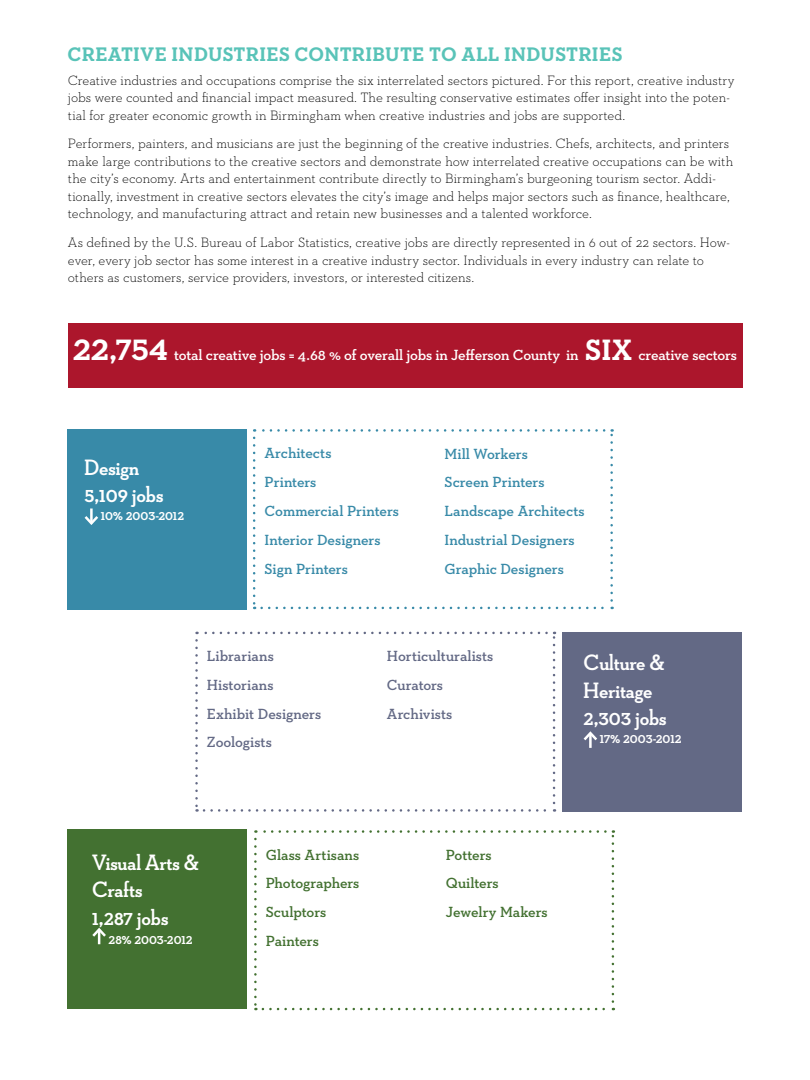
<style>
.page{position:relative;width:810px;height:1080px;background:#fff}
.page>*{position:absolute;margin:0;border:0;box-sizing:border-box;transform-origin:0 0}
.t1{font:700 22.62px/27.2px "Neutraface Slab Display";color:#fff}
.t2{font:700 20px "Neutraface Slab Text";letter-spacing:.015em;color:#59c3b8}
.t3{font:600 15px/28.8px "Neutraface Slab Text";letter-spacing:-.005em;color:#388aa8}
.t4{font:600 15px/28.8px "Neutraface Slab Text";color:#636985}
.t5{font:600 15px "Neutraface Slab Text";letter-spacing:-.015em;color:#fff}
.t6{font:600 15px/28.8px "Neutraface Slab Text";letter-spacing:-.005em;color:#437131}
.t7{font:700 15px "Neutraface Slab Display";color:#fff}
.t8{font:300 13.75px/17.5px "Neutraface Slab Text";letter-spacing:-.005em;color:#000}
.s1{font-weight:700;font-size:30px}
</style>
<div class="page">
<div style="left:68px;top:323px;width:674px;height:64px;background:#ac162c"></div>
<div style="left:67px;top:829px;width:180px;height:180px;background:#437131"></div>
<div style="left:68px;top:429px;width:180px;height:180px;background:#388aa8"></div>
<hr style="left:90px;top:509px;width:3px;height:14px;background:#fff">
<svg style="left:84px;top:513px;width:14px;height:12px"></svg>
<svg style="left:92px;top:927px;width:14px;height:17px"></svg>
<div style="left:562px;top:632px;width:180px;height:180px;background:#636985"></div>
<hr style="left:589px;top:733px;width:3px;height:15px;background:#fff">
<svg style="left:583px;top:731px;width:14px;height:12px"></svg>
<svg style="left:253px;top:438px;width:2px;height:171px"></svg>
<svg style="left:262px;top:607px;width:351px;height:2px"></svg>
<svg style="left:610px;top:429px;width:3px;height:172px"></svg>
<svg style="left:254px;top:429px;width:350px;height:3px"></svg>
<svg style="left:254px;top:839px;width:3px;height:171px"></svg>
<svg style="left:263px;top:1008px;width:351px;height:2px"></svg>
<svg style="left:612px;top:830px;width:2px;height:172px"></svg>
<svg style="left:255px;top:830px;width:350px;height:3px"></svg>
<svg style="left:195px;top:640px;width:3px;height:172px"></svg>
<svg style="left:204px;top:809px;width:351px;height:3px"></svg>
<svg style="left:553px;top:632px;width:2px;height:171px"></svg>
<svg style="left:197px;top:632px;width:350px;height:2px"></svg>
<h2 class="t2" style="left:68px;top:41px;width:556px">CREATIVE INDUSTRIES CONTRIBUTE TO ALL INDUSTRIES</h2>
<p class="t8" style="left:68px;top:71px;width:668px">Creative industries and occupations comprise the six interrelated sectors pictured. For this report, creative industry jobs were counted and financial impact measured. The resulting conservative estimates offer insight into the poten&shy;tial for greater economic growth in Birmingham when creative industries and jobs are supported.</p>
<p class="t8" style="left:68px;top:135px;width:667px">Performers, painters, and musicians are just the beginning of the creative industries. Chefs, architects, and printers make large contributions to the creative sectors and demonstrate how interrelated creative occupations can be with the city’s economy. Arts and entertainment contribute directly to Birmingham’s burgeoning tourism sector. Addi&shy;tionally, investment in creative sectors elevates the city’s image and helps major sectors such as finance, healthcare, technology, and manufacturing attract and retain new businesses and a talented workforce.</p>
<p class="t8" style="left:68px;top:234px;width:664px">As defined by the U.S. Bureau of Labor Statistics, creative jobs are directly represented in 6 out of 22 sectors. How&shy;ever, every job sector has some interest in a creative industry sector. Individuals in every industry can relate to others as customers, service providers, investors, or interested citizens.</p>
<p class="t5" style="left:73px;top:345px;width:665px"><span class="s1">22,754</span> total creative jobs = 4.68 % of overall jobs in Jefferson County in <span class="s1">SIX</span> creative sectors</p>
<h1 class="t1" style="left:85px;top:454px;width:80px">Design<br>5,109 jobs</h1>
<p class="t7" style="left:101px;top:507px;width:85px">10% 2003-2012</p>
<p class="t3" style="left:265px;top:439px;width:136px">Architects<br>Printers<br>Commercial Printers<br>Interior Designers<br>Sign Printers</p>
<p class="t3" style="left:445px;top:439px;width:142px">Mill Workers<br>Screen Printers<br>Landscape Architects<br>Industrial Designers<br>Graphic Designers</p>
<p class="t4" style="left:207px;top:641px;width:116px">Librarians<br>Historians<br>Exhibit Designers<br>Zoologists</p>
<p class="t4" style="left:387px;top:641px;width:108px">Horticulturalists<br>Curators<br>Archivists</p>
<h1 class="t1" style="left:584px;top:649px;width:85px">Culture &amp;<br>Heritage<br>2,303 jobs</h1>
<p class="t7" style="left:600px;top:729px;width:83px">17% 2003-2012</p>
<h1 class="t1" style="left:92px;top:849px;width:108px">Visual Arts &amp;<br>Crafts<br>1,287 jobs</h1>
<p class="t7" style="left:109px;top:931px;width:86px">28% 2003-2012</p>
<p class="t6" style="left:266px;top:840px;width:95px">Glass Artisans<br>Photographers<br>Sculptors<br>Painters</p>
<p class="t6" style="left:446px;top:840px;width:103px">Potters<br>Quilters<br>Jewelry Makers</p>
</div>
